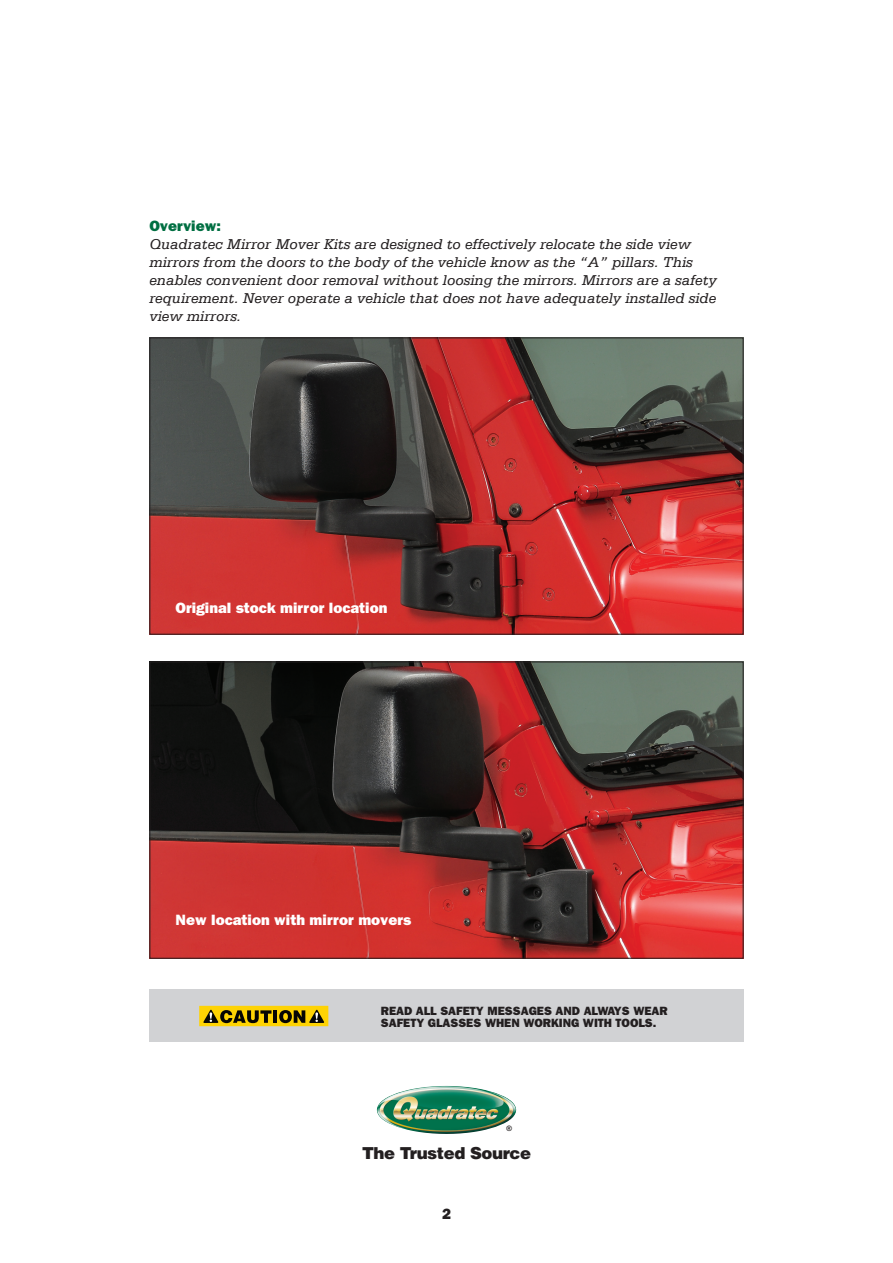
<style>
.page{position:relative;width:893px;height:1263px;background:#fff}
.page>*{position:absolute;margin:0;border:0;box-sizing:border-box;transform-origin:0 0}
.t1{font:900 16.5px "Helvetica";letter-spacing:-.025em;color:#231f20}
.t2{font:italic 15px/17.9px "Serifa LT";color:#231f20}
.t3{font:800 15px "New Franklin Gothic";color:#fff}
.t4{font:800 15px "New Franklin Gothic";color:#231f20}
.t5{font:800 12px/12px "New Franklin Gothic";color:#231f20}
.t6{font:700 7.5px "Arial";color:#231f20}
.s1{font-family:"New Franklin Gothic";font-weight:800;font-style:normal;color:#006f42}
</style>
<div class="page">
<img style="left:377px;top:1086px;width:139px;height:48px">
<img style="left:151px;top:340px;width:590px;height:292px">
<div style="left:149px;top:338px;width:594px;height:296px;border:1px solid #231f20"></div>
<div style="left:149px;top:989px;width:594px;height:53px;background:#d1d2d4"></div>
<svg style="left:199px;top:1006px;width:129px;height:20px"></svg>
<img style="left:151px;top:664px;width:590px;height:292px">
<div style="left:149px;top:662px;width:594px;height:296px;border:1px solid #231f20"></div>
<p class="t2" style="left:149px;top:218px;width:569px"><span class="s1">Overview:<br></span>Quadratec Mirror Mover Kits are designed to effectively relocate the side view mirrors from the doors to the body of the vehicle know as the “A” pillars. This enables convenient door removal without loosing the mirrors. Mirrors are a safety requirement. Never operate a vehicle that does not have adequately installed side view mirrors.</p>
<p class="t3" style="left:176px;top:603px;width:213px">Original stock mirror location</p>
<p class="t3" style="left:176px;top:914px;width:237px">New location with mirror movers</p>
<p class="t5" style="left:381px;top:1005px;width:288px">READ ALL SAFETY MESSAGES AND ALWAYS WEAR<br>SAFETY GLASSES WHEN WORKING WITH TOOLS.</p>
<p class="t6" style="left:506px;top:1124px;width:7px">®</p>
<p class="t1" style="left:362px;top:1147px;width:171px">The Trusted Source</p>
<p class="t4" style="left:442px;top:1208px;width:10px">2</p>
</div>
